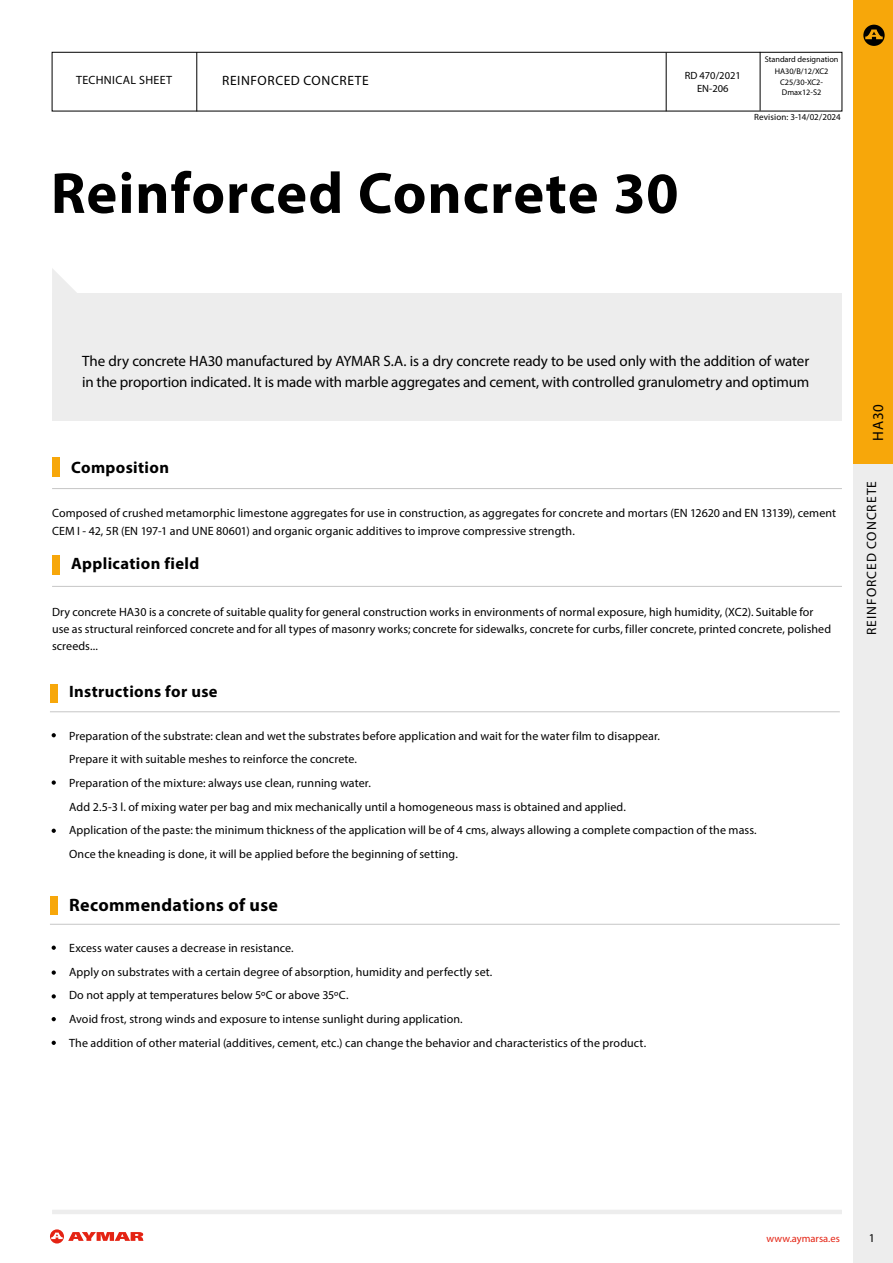
<style>
.page{position:relative;width:893px;height:1263px;background:#fff}
.page>*{position:absolute;margin:0;border:0;box-sizing:border-box;transform-origin:0 0}
.t1{font:700 58.5px "Myriad Pro";letter-spacing:.015em;color:#000}
.t2{font:700 18px "Myriad Pro";letter-spacing:.02em;color:#000}
.t3{font:700 16.5px "Myriad Pro";letter-spacing:.02em;color:#000}
.t4{font:15px/21px "Myriad Pro";letter-spacing:-.01em;color:#000}
.t5{font:13.5px "Myriad Pro";letter-spacing:.055em;color:#000}
.t6{font:13.5px "Myriad Pro";letter-spacing:.075em;color:#000}
.t7{font:12px/23.7px "Myriad Pro";letter-spacing:.005em;color:#000}
.t8{font:12px "Myriad Pro";letter-spacing:.03em;color:#000}
.t9{font:10.5px/13.5px "Myriad Pro";color:#000;text-align:center}
.t10{font:10.5px "Myriad Pro";color:#e42313}
.t11{font:9px "Myriad Pro";letter-spacing:.01em;color:#000}
.t12{font:8.25px/12px "Myriad Pro";color:#000;text-align:center}
</style>
<div class="page">
<div style="left:52px;top:293px;width:790px;height:128px;background:#ededed"></div>
<div style="left:52px;top:52px;width:790px;height:59px;border:1px solid #000"></div>
<svg style="left:52px;top:268px;width:25px;height:25px"></svg>
<hr style="left:52px;top:586px;width:790px;height:1px;background:#c6c6c6">
<hr style="left:52px;top:488px;width:790px;height:1px;background:#c6c6c6">
<hr style="left:50px;top:711px;width:790px;height:1px;background:#c6c6c6">
<div style="left:52px;top:555px;width:8px;height:19px;background:#f7a70a"></div>
<div style="left:52px;top:457px;width:8px;height:20px;background:#f7a70a"></div>
<div style="left:50px;top:684px;width:7px;height:18px;background:#f7a70a"></div>
<svg style="left:50px;top:1229px;width:94px;height:14px"></svg>
<hr style="left:52px;top:1210px;width:790px;height:4px;background:#ededed">
<svg style="left:52px;top:733px;width:4px;height:4px"></svg>
<svg style="left:52px;top:780px;width:4px;height:5px"></svg>
<svg style="left:52px;top:829px;width:4px;height:4px"></svg>
<hr style="left:760px;top:52px;width:1px;height:59px;background:#000">
<hr style="left:666px;top:52px;width:1px;height:59px;background:#000">
<hr style="left:197px;top:52px;width:1px;height:59px;background:#000">
<hr style="left:50px;top:924px;width:790px;height:1px;background:#c6c6c6">
<div style="left:50px;top:896px;width:7px;height:19px;background:#f7a70a"></div>
<svg style="left:52px;top:945px;width:4px;height:5px"></svg>
<svg style="left:52px;top:970px;width:4px;height:5px"></svg>
<svg style="left:52px;top:994px;width:4px;height:4px"></svg>
<svg style="left:52px;top:1017px;width:4px;height:4px"></svg>
<svg style="left:52px;top:1041px;width:4px;height:4px"></svg>
<div style="left:854px;top:463px;width:39px;height:800px;background:#ededed"></div>
<div style="left:854px;top:0;width:39px;height:463px;background:#f7a70a"></div>
<svg style="left:863px;top:25px;width:22px;height:21px"></svg>
<p class="t8" style="left:76px;top:72px;width:98px">TECHNICAL SHEET</p>
<p class="t5" style="left:222px;top:72px;width:148px">REINFORCED CONCRETE</p>
<p class="t9" style="left:685px;top:68px;width:58px">RD 470/2021<br>EN-206</p>
<p class="t12" style="left:765px;top:53px;width:75px">Standard designation<br>HA30/B/12/XC2</p>
<p class="t12" style="left:780px;top:77px;width:44px;line-height:10.5px;text-align:left">C25/30-XC2-<br>Dmax12-S2</p>
<p class="t11" style="left:754px;top:111px;width:88px">Revision: 3-14/02/2024</p>
<h1 class="t1" style="left:51px;top:155px;width:629px">Reinforced Concrete 30</h1>
<p class="t4" style="left:82px;top:350px;width:729px">The dry concrete HA30 manufactured by AYMAR S.A. is a dry concrete ready to be used only with the addition of water in the proportion indicated. It is made with marble aggregates and cement, with controlled granulometry and optimum</p>
<h3 class="t3" style="left:71px;top:456px;width:99px">Composition</h3>
<p class="t7" style="left:52px;top:504px;width:785px;line-height:18px">Composed of crushed metamorphic limestone aggregates for use in construction, as aggregates for concrete and mortars (EN 12620 and EN 13139), cement<br>CEM I - 42, 5R (EN 197-1 and UNE 80601) and organic organic additives to improve compressive strength.</p>
<h3 class="t3" style="left:71px;top:553px;width:130px">Application field</h3>
<p class="t7" style="left:52px;top:603px;width:780px;line-height:17.2px">Dry concrete HA30 is a concrete of suitable quality for general construction works in environments of normal exposure, high humidity, (XC2). Suitable for use as structural reinforced concrete and for all types of masonry works; concrete for sidewalks, concrete for curbs, filler concrete, printed concrete, polished screeds...</p>
<h3 class="t3" style="left:69px;top:681px;width:150px">Instructions for use</h3>
<p class="t7" style="left:69px;top:723px;width:689px">Preparation of the substrate: clean and wet the substrates before application and wait for the water film to disappear.<br>Prepare it with suitable meshes to reinforce the concrete.<br>Preparation of the mixture: always use clean, running water.<br>Add 2.5-3 l. of mixing water per bag and mix mechanically until a homogeneous mass is obtained and applied.<br>Application of the paste: the minimum thickness of the application will be of 4 cms, always allowing a complete compaction of the mass.<br>Once the kneading is done, it will be applied before the beginning of setting.</p>
<h2 class="t2" style="left:69px;top:893px;width:210px">Recommendations of use</h2>
<p class="t7" style="left:69px;top:936px;width:579px">Excess water causes a decrease in resistance.<br>Apply on substrates with a certain degree of absorption, humidity and perfectly set.<br>Do not apply at temperatures below 5ºC or above 35ºC.<br>Avoid frost, strong winds and exposure to intense sunlight during application.<br>The addition of other material (additives, cement, etc.) can change the behavior and characteristics of the product.</p>
<p class="t4" style="left:867px;top:441px;width:38px;rotate:-90deg">HA30</p>
<p class="t6" style="left:863px;top:635px;width:155px;rotate:-90deg">REINFORCED CONCRETE</p>
<p class="t10" style="left:767px;top:1232px;width:75px">www.aymarsa.es</p>
<p class="t7" style="left:869px;top:1226px;width:8px">1</p>
</div>
